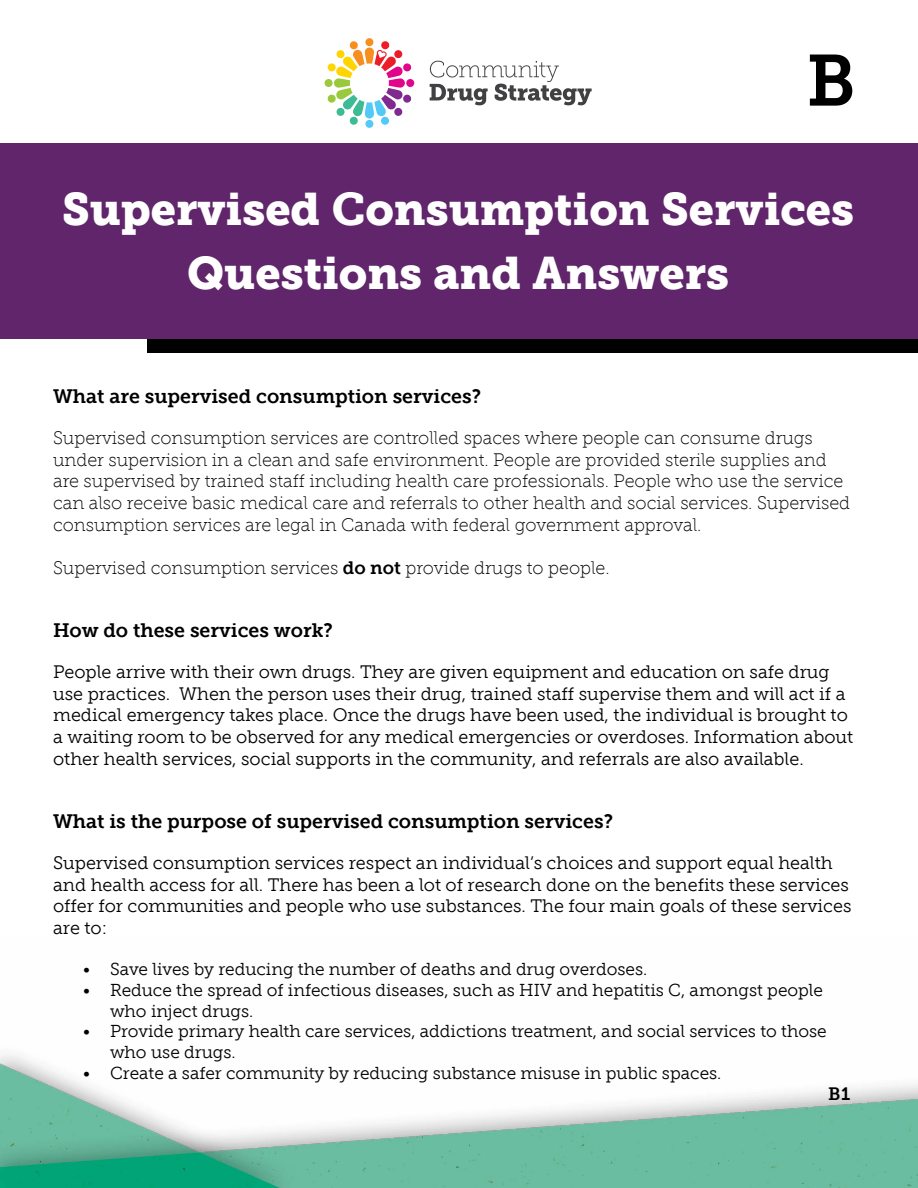
<style>
.page{position:relative;width:918px;height:1188px;background:#fff}
.page>*{position:absolute;margin:0;border:0;box-sizing:border-box;transform-origin:0 0}
.t1{font:72px "Museo Slab 700";color:#000}
.t2{font:45px "Museo Slab 900";color:#fff}
.t3{font:19.5px "Museo Slab 700";color:#000}
.Body_Text{font:18px/21.6px "Museo Slab 300";color:#000}
.Body_Text-2{font:18px/21.6px "Museo Slab 100";color:#000}
.t4{font:18px "Museo Slab 700";color:#000}
.Bullets{font:17.25px/20.7px "Museo Slab 300";color:#000}
.s1{font-family:"Museo Slab 700"}
</style>
<div class="page">
<img style="left:0;top:1054px;width:918px;height:134px">
<div style="left:147px;top:158px;width:771px;height:195px;background:#000"></div>
<div style="left:0;top:143px;width:918px;height:196px;background:#60256b"></div>
<svg style="left:430px;top:61px;width:162px;height:44px"></svg>
<div style="left:365px;top:38px;width:8px;height:8px;background:#f78e1e;border-radius:50%"></div>
<div style="left:365px;top:120px;width:8px;height:8px;background:#52caf5;border-radius:50%"></div>
<div style="left:406px;top:79px;width:8px;height:8px;background:#e1058c;border-radius:50%"></div>
<div style="left:325px;top:79px;width:8px;height:8px;background:#9aca3c;border-radius:50%"></div>
<svg style="left:327px;top:41px;width:85px;height:84px"></svg>
<h1 class="t1" style="left:806px;top:40px;width:51px">B</h1>
<h2 class="t2" style="left:62px;top:183px;width:794px">Supervised Consumption Services</h2>
<h2 class="t2" style="left:187px;top:247px;width:544px">Questions and Answers</h2>
<h3 class="t3" style="left:53px;top:385px;width:430px">What are supervised consumption services?</h3>
<p class="Body_Text-2" style="left:53px;top:427px;width:799px">Supervised consumption services are controlled spaces where people can consume drugs under supervision in a clean and safe environment. People are provided sterile supplies and are supervised by trained staff including health care professionals. People who use the service can also receive basic medical care and referrals to other health and social services. Supervised consumption services are legal in Canada with federal government approval.</p>
<p class="Body_Text-2" style="left:53px;top:557px;width:558px">Supervised consumption services <span class="s1">do not</span> provide drugs to people.</p>
<h3 class="t3" style="left:53px;top:619px;width:281px">How do these services work?</h3>
<p class="Body_Text" style="left:53px;top:661px;width:802px">People arrive with their own drugs. They are given equipment and education on safe drug use practices. When the person uses their drug, trained staff supervise them and will act if a medical emergency takes place. Once the drugs have been used, the individual is brought to a waiting room to be observed for any medical emergencies or overdoses. Information about other health services, social supports in the community, and referrals are also available.</p>
<h3 class="t3" style="left:53px;top:810px;width:562px">What is the purpose of supervised consumption services?</h3>
<p class="Body_Text" style="left:53px;top:852px;width:800px">Supervised consumption services respect an individual’s choices and support equal health and health access for all. There has been a lot of research done on the benefits these services offer for communities and people who use substances. The four main goals of these services are to:</p>
<p class="Bullets" style="left:83px;top:959px;width:566px">• Save lives by reducing the number of deaths and drug overdoses.</p>
<p class="Bullets" style="left:110px;top:980px;width:715px;text-indent:-27px">• Reduce the spread of infectious diseases, such as HIV and hepatitis C, amongst people who inject drugs.</p>
<p class="Bullets" style="left:110px;top:1021px;width:718px;text-indent:-27px">• Provide primary health care services, addictions treatment, and social services to those who use drugs.</p>
<p class="Bullets" style="left:83px;top:1063px;width:640px">• Create a safer community by reducing substance misuse in public spaces.</p>
<p class="t4" style="left:828px;top:1083px;width:24px">B1</p>
</div>
